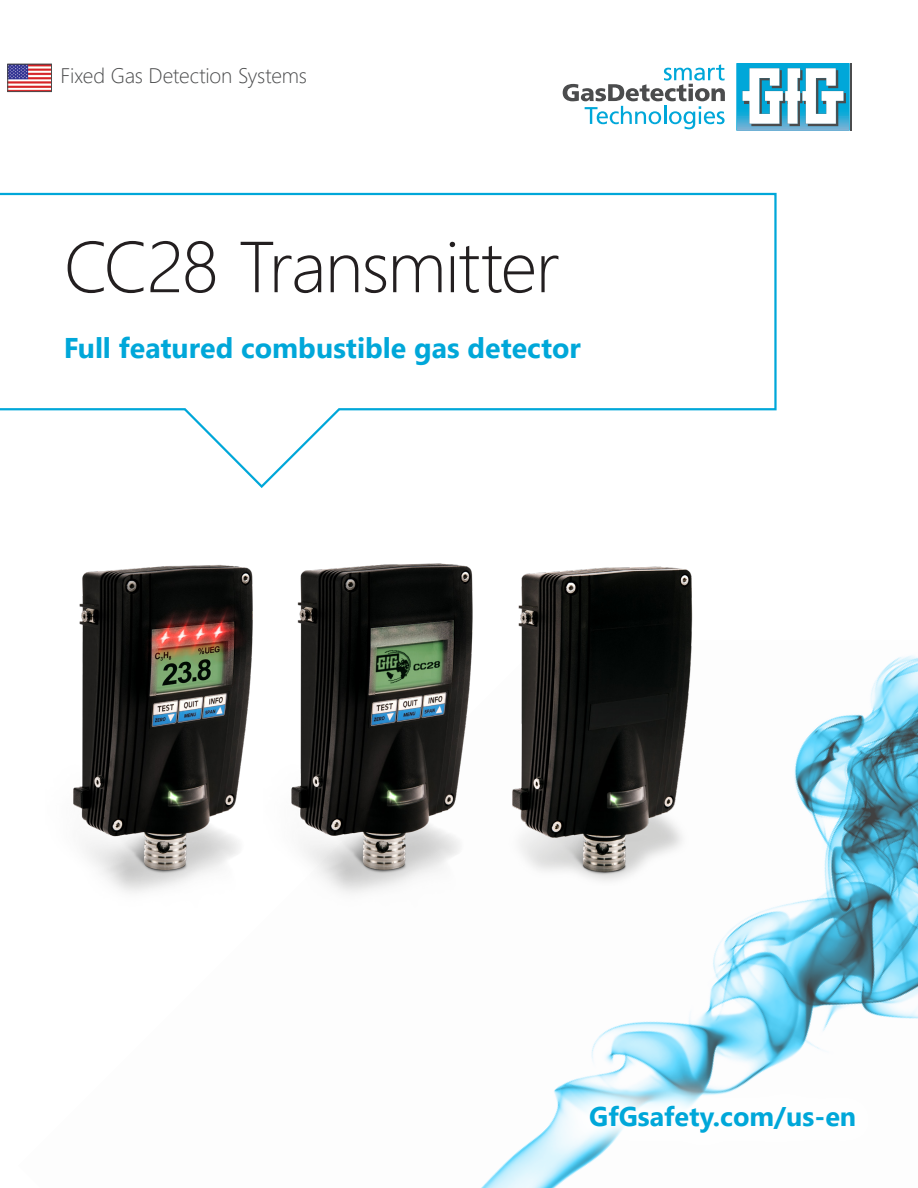
<style>
.page{position:relative;width:918px;height:1188px;background:#fff}
.page>*{position:absolute;margin:0;border:0;box-sizing:border-box;transform-origin:0 0}
.t1{font:300 72px "Segoe UI";letter-spacing:-.025em;color:#231f20}
.t2{font:700 28.5px "Segoe UI";color:#00a7d9}
.t3{font:700 27px "Segoe UI";color:#00a7d9}
.t4{font:300 21px "Segoe UI";letter-spacing:-.01em;color:#4b4c4d}
</style>
<div class="page">
<img style="left:481px;top:655px;width:437px;height:533px">
<svg style="left:0;top:192px;width:777px;height:296px"></svg>
<svg style="left:555px;top:1070px;width:335px;height:97px"></svg>
<hr style="left:850px;top:63px;width:2px;height:68px;background:#4b4c4d">
<svg style="left:736px;top:63px;width:114px;height:68px"></svg>
<svg style="left:563px;top:64px;width:162px;height:65px"></svg>
<img style="left:73px;top:565px;width:180px;height:328px">
<img style="left:291px;top:563px;width:205px;height:346px">
<img style="left:494px;top:563px;width:211px;height:323px">
<img style="left:10px;top:66px;width:40px;height:24px">
<div style="left:8px;top:64px;width:44px;height:28px;border:1px solid #4b4c4d"></div>
<p class="t4" style="left:61px;top:56px;width:248px">Fixed Gas Detection Systems</p>
<p class="t1" style="left:64px;top:199px;width:497px">CC28 Transmitter</p>
<p class="t2" style="left:64px;top:321px;width:518px">Full featured combustible gas detector</p>
<p class="t3" style="left:589px;top:1091px;width:269px">GfGsafety.com/us-en</p>
</div>
